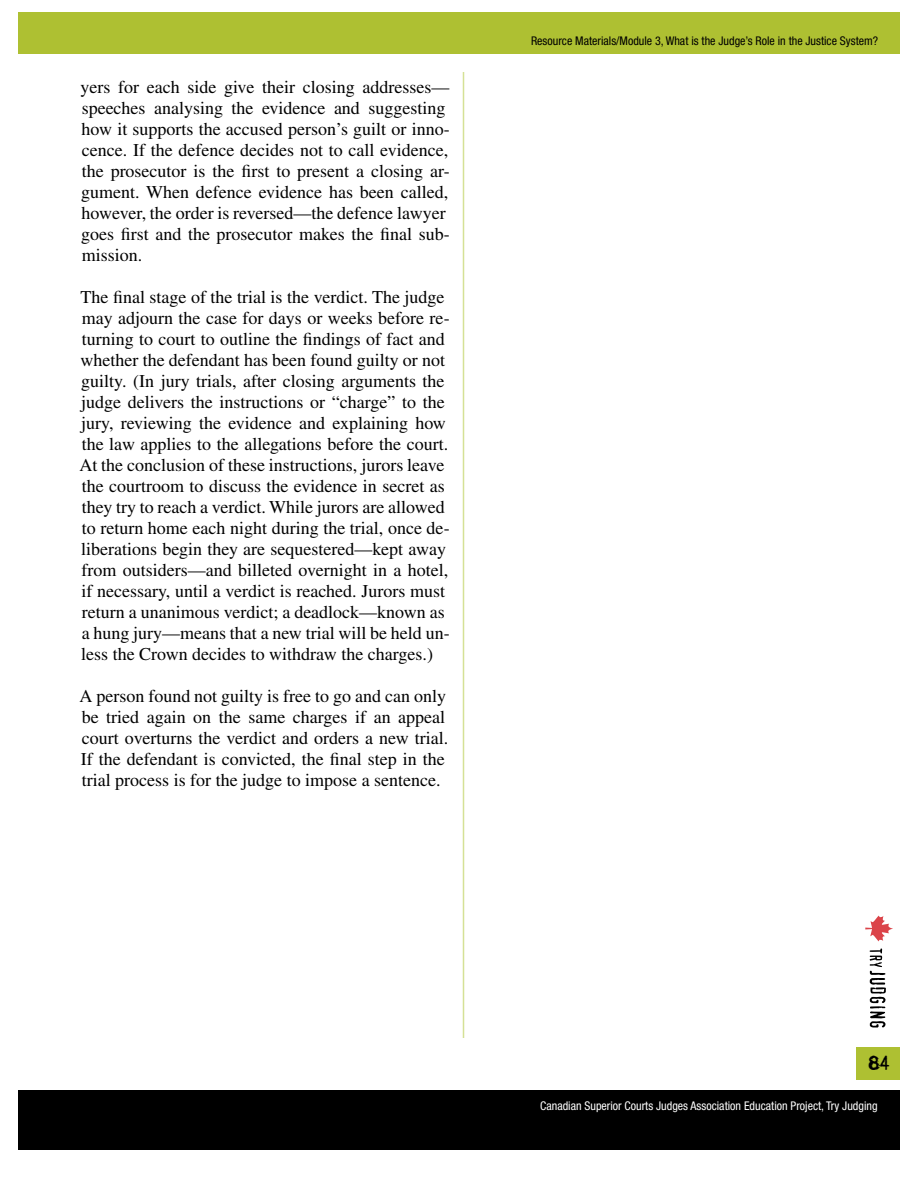
<style>
.page{position:relative;width:918px;height:1188px;background:#fff}
.page>*{position:absolute;margin:0;border:0;box-sizing:border-box;transform-origin:0 0}
.t1{font:18px/21px "Times LT Std";color:#000}
.t2{font:18px "Adler accent";color:#000}
.t3{font:condensed 12px "Helvetica Neue Std";color:#fff}
.t4{font:condensed 12px "Helvetica Neue Std";color:#000}
</style>
<div class="page">
<div style="left:18px;top:12px;width:882px;height:42px;background:#aec032"></div>
<div style="left:18px;top:1090px;width:882px;height:60px;background:#000"></div>
<div style="left:856px;top:1047px;width:44px;height:33px;background:#aec032"></div>
<hr style="left:463px;top:72px;width:1px;height:966px;background:#d5e196">
<svg style="left:865px;top:915px;width:28px;height:27px"></svg>
<svg style="left:870px;top:948px;width:16px;height:80px"></svg>
<p class="t1" style="left:80px;top:76px;width:371px">yers for each side give their closing addresses— speeches analysing the evidence and suggesting how it supports the accused person’s guilt or inno&shy;cence. If the defence decides not to call evidence, the prosecutor is the first to present a closing ar&shy;gument. When defence evidence has been called, however, the order is reversed—the defence lawyer goes first and the prosecutor makes the final sub&shy;mission.</p>
<p class="t1" style="left:79px;top:286px;width:372px">The final stage of the trial is the verdict. The judge may adjourn the case for days or weeks before re&shy;turning to court to outline the findings of fact and whether the defendant has been found guilty or not guilty. (In jury trials, after closing arguments the judge delivers the instructions or “charge” to the jury, reviewing the evidence and explaining how the law applies to the allegations before the court.<br>At the conclusion of these instructions, jurors leave the courtroom to discuss the evidence in secret as they try to reach a verdict. While jurors are allowed to return home each night during the trial, once de&shy;liberations begin they are sequestered—kept away from outsiders—and billeted overnight in a hotel, if necessary, until a verdict is reached. Jurors must return a unanimous verdict; a deadlock—known as a hung jury—means that a new trial will be held un&shy;less the Crown decides to withdraw the charges.)</p>
<p class="t1" style="left:79px;top:685px;width:370px">A person found not guilty is free to go and can only be tried again on the same charges if an appeal court overturns the verdict and orders a new trial.<br>If the defendant is convicted, the final step in the trial process is for the judge to impose a sentence.</p>
<p class="t4" style="left:531px;top:34px;width:349px">Resource Materials/Module 3, What is the Judge’s Role in the Justice System?</p>
<p class="t2" style="left:869px;top:1055px;width:12px">84</p>
<p class="t3" style="left:540px;top:1099px;width:339px">Canadian Superior Courts Judges Association Education Project, Try Judging</p>
</div>
